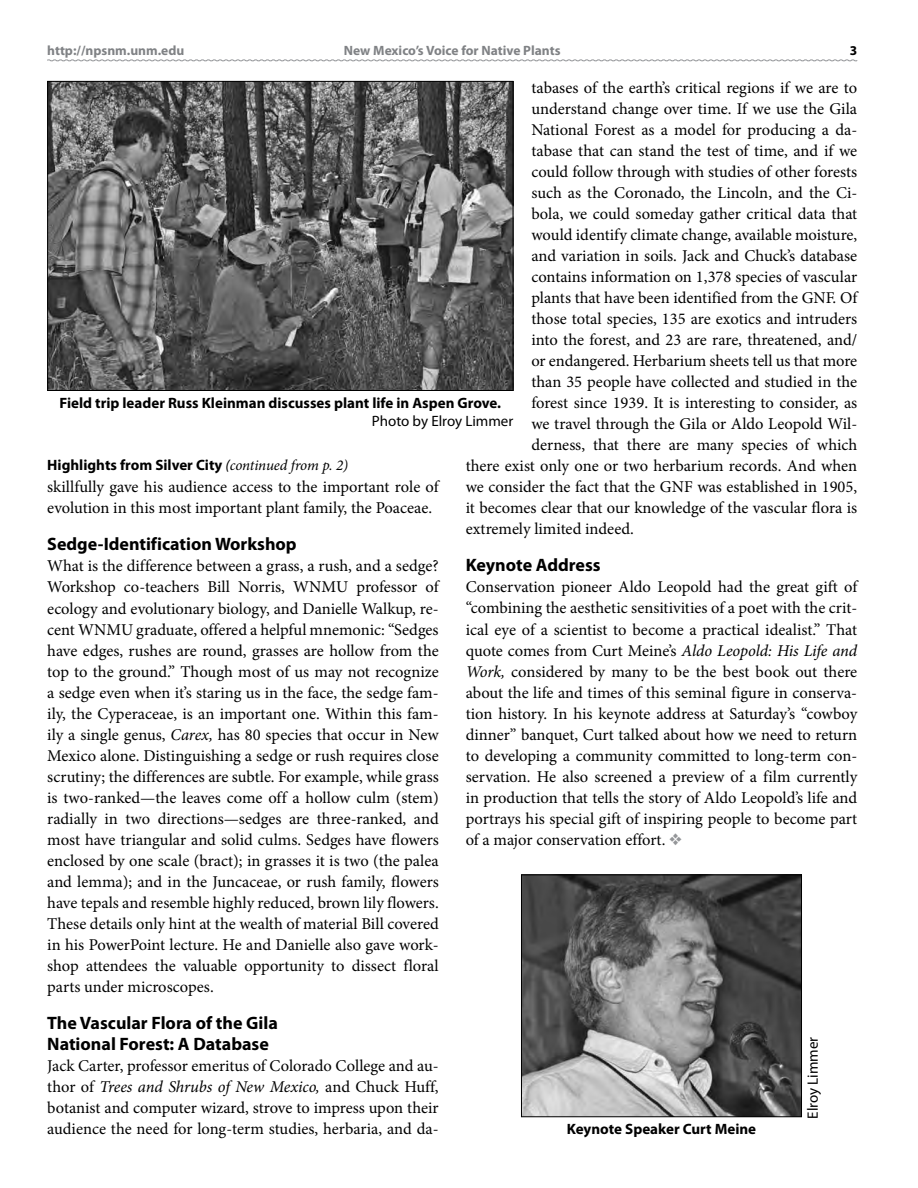
<style>
.page{position:relative;width:918px;height:1188px;background:#fff}
.page>*{position:absolute;margin:0;border:0;box-sizing:border-box;transform-origin:0 0}
.t1{font:700 18px/21px "Myriad Pro";color:#000}
.t2{font:16.5px/21px "Minion Pro";color:#000;text-align:justify}
.t3{font:700 15px "Myriad Pro";color:#000}
.t4{font:15px "Myriad Pro";color:#000}
.t5{font:700 13.5px "Myriad Pro";color:#808285}
.t6{font:700 13.5px "Myriad Pro";color:#000}
.s1{font-style:italic}
.s2{color:#939598}
.s3{font-weight:400;font-style:italic}
.s4{font-family:"Minion Pro";font-weight:400;font-style:italic}
</style>
<div class="page">
<svg style="left:47px;top:59px;width:811px;height:3px"></svg>
<img style="left:523px;top:877px;width:277px;height:238px">
<div style="left:521px;top:875px;width:281px;height:242px;border:1px solid #000"></div>
<img style="left:49px;top:83px;width:462px;height:306px">
<div style="left:47px;top:81px;width:466px;height:310px;border:1px solid #000"></div>
<p class="t5" style="left:47px;top:42px;width:139px">http://npsnm.unm.edu</p>
<p class="t5" style="left:344px;top:42px;width:218px">New Mexico’s Voice for Native Plants</p>
<p class="t6" style="left:850px;top:42px;width:9px">3</p>
<p class="t2" style="left:531px;top:77px;width:327px">tabases of the earth’s critical regions if we are to</p>
<p class="t2" style="left:531px;top:98px;width:327px">understand change over time. If we use the Gila</p>
<p class="t2" style="left:531px;top:119px;width:327px">National Forest as a model for producing a da-</p>
<p class="t2" style="left:531px;top:140px;width:327px">tabase that can stand the test of time, and if we</p>
<p class="t2" style="left:531px;top:161px;width:327px">could follow through with studies of other forests</p>
<p class="t2" style="left:531px;top:182px;width:327px">such as the Coronado, the Lincoln, and the Ci-</p>
<p class="t2" style="left:531px;top:203px;width:327px">bola, we could someday gather critical data that</p>
<p class="t2" style="left:531px;top:224px;width:327px">would identify climate change, available moisture,</p>
<p class="t2" style="left:531px;top:245px;width:327px">and variation in soils. Jack and Chuck’s database</p>
<p class="t2" style="left:531px;top:266px;width:327px">contains information on 1,378 species of vascular</p>
<p class="t2" style="left:531px;top:287px;width:327px">plants that have been identified from the GNF. Of</p>
<p class="t2" style="left:531px;top:308px;width:327px">those total species, 135 are exotics and intruders</p>
<p class="t2" style="left:531px;top:329px;width:327px">into the forest, and 23 are rare, threatened, and/</p>
<p class="t2" style="left:531px;top:350px;width:327px">or endangered. Herbarium sheets tell us that more</p>
<p class="t2" style="left:531px;top:371px;width:327px">than 35 people have collected and studied in the</p>
<p class="t2" style="left:531px;top:392px;width:327px">forest since 1939. It is interesting to consider, as</p>
<p class="t2" style="left:531px;top:413px;width:327px">we travel through the Gila or Aldo Leopold Wil-</p>
<p class="t2" style="left:531px;top:434px;width:327px">derness, that there are many species of which</p>
<p class="t2" style="left:466px;top:455px;width:393px">there exist only one or two herbarium records. And when</p>
<p class="t2" style="left:466px;top:476px;width:393px">we consider the fact that the GNF was established in 1905,</p>
<p class="t2" style="left:466px;top:497px;width:393px">it becomes clear that our knowledge of the vascular flora is</p>
<p class="t2" style="left:466px;top:518px;width:170px">extremely limited indeed.</p>
<p class="t1" style="left:466px;top:554px;width:136px">Keynote Address</p>
<p class="t2" style="left:466px;top:577px;width:393px">Conservation pioneer Aldo Leopold had the great gift of “combining the aesthetic sensitivities of a poet with the crit&shy;ical eye of a scientist to become a practical idealist.” That quote comes from Curt Meine’s <span class="s1">Aldo Leopold: His Life and Work,</span> considered by many to be the best book out there about the life and times of this seminal figure in conserva&shy;tion history. In his keynote address at Saturday’s “cowboy dinner” banquet, Curt talked about how we need to return to developing a community committed to long-term con&shy;servation. He also screened a preview of a film currently in production that tells the story of Aldo Leopold’s life and portrays his special gift of inspiring people to become part of a major conservation effort. <span class="s2">❖</span></p>
<p class="t3" style="left:59px;top:393px;width:443px">Field trip leader Russ Kleinman discusses plant life in Aspen Grove.</p>
<p class="t4" style="left:372px;top:412px;width:143px">Photo by Elroy Limmer</p>
<p class="t3" style="left:47px;top:455px;width:303px">Highlights from Silver City <span class="s3">(</span><span class="s4">continued from p. 2)</span></p>
<p class="t2" style="left:47px;top:476px;width:393px">skillfully gave his audience access to the important role of evolution in this most important plant family, the Poaceae.</p>
<p class="t1" style="left:47px;top:533px;width:251px">Sedge-Identification Workshop</p>
<p class="t2" style="left:47px;top:556px;width:393px">What is the difference between a grass, a rush, and a sedge?<br>Workshop co-teachers Bill Norris, WNMU professor of ecology and evolutionary biology, and Danielle Walkup, re&shy;cent WNMU graduate, offered a helpful mnemonic: “Sedges have edges, rushes are round, grasses are hollow from the top to the ground.” Though most of us may not recognize a sedge even when it’s staring us in the face, the sedge fam&shy;ily, the Cyperaceae, is an important one. Within this fam&shy;ily a single genus, <span class="s1">Carex,</span> has 80 species that occur in New Mexico alone. Distinguishing a sedge or rush requires close scrutiny; the differences are subtle. For example, while grass is two-ranked—the leaves come off a hollow culm (stem) radially in two directions—sedges are three-ranked, and most have triangular and solid culms. Sedges have flowers enclosed by one scale (bract); in grasses it is two (the palea and lemma); and in the Juncaceae, or rush family, flowers have tepals and resemble highly reduced, brown lily flowers.<br>These details only hint at the wealth of material Bill covered in his PowerPoint lecture. He and Danielle also gave work&shy;shop attendees the valuable opportunity to dissect floral parts under microscopes.</p>
<p class="t1" style="left:47px;top:1012px;width:232px">The Vascular Flora of the Gila<br>National Forest: A Database</p>
<p class="t2" style="left:47px;top:1055px;width:393px">Jack Carter, professor emeritus of Colorado College and au&shy;thor of <span class="s1">Trees and Shrubs of New Mexico,</span> and Chuck Huff, botanist and computer wizard, strove to impress upon their audience the need for long-term studies, herbaria, and da-</p>
<p class="t4" style="left:804px;top:1119px;width:84px;rotate:-90deg">Elroy Limmer</p>
<p class="t3" style="left:567px;top:1120px;width:191px">Keynote Speaker Curt Meine</p>
</div>
